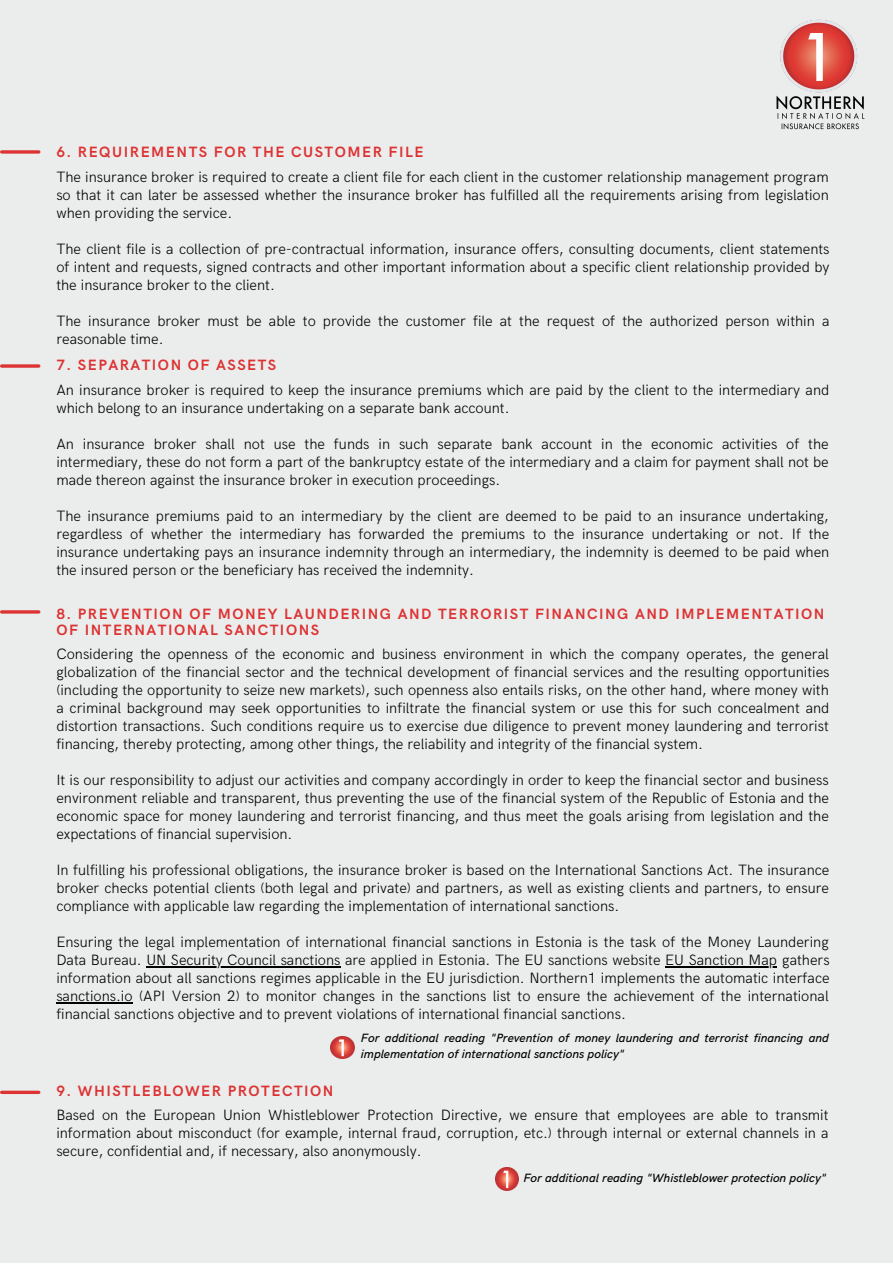
<style>
.page{position:relative;width:893px;height:1264px;background:#fff}
.page>*{position:absolute;margin:0;border:0;box-sizing:border-box;transform-origin:0 0}
.t1{font:300 15px/18px "HK Grotesk";color:#000;text-align:justify}
.t2{font:700 15px/15.8px "HK Grotesk";letter-spacing:.1em;color:#d33}
.t3{font:italic 500 12px/16px "HK Grotesk";color:#000}
</style>
<div class="page">
<div style="left:0;top:0;width:892px;height:1262px;background:#ebeded"></div>
<svg style="left:2px;top:150px;width:37px;height:4px"></svg>
<hr style="left:146px;top:966px;width:194px;height:1px;background:#000">
<hr style="left:665px;top:966px;width:112px;height:1px;background:#000">
<hr style="left:56px;top:1002px;width:77px;height:1px;background:#000">
<svg style="left:2px;top:364px;width:37px;height:4px"></svg>
<hr style="left:2px;top:610px;width:37px;height:3px;background:#d33">
<img style="left:776px;top:19px;width:89px;height:111px">
<hr style="left:2px;top:1090px;width:37px;height:3px;background:#d33">
<img style="left:331px;top:1036px;width:23px;height:22px">
<img style="left:495px;top:1167px;width:24px;height:22px">
<p class="t2" style="left:56px;top:145px;width:368px">6. REQUIREMENTS FOR THE CUSTOMER FILE</p>
<p class="t1" style="left:56px;top:168px;width:774px">The insurance broker is required to create a client file for each client in the customer relationship management program so that it can later be assessed whether the insurance broker has fulfilled all the requirements arising from legislation when providing the service.</p>
<p class="t1" style="left:56px;top:240px;width:774px">The client file is a collection of pre-contractual information, insurance offers, consulting documents, client statements of intent and requests, signed contracts and other important information about a specific client relationship provided by the insurance broker to the client.</p>
<p class="t1" style="left:56px;top:312px;width:774px">The insurance broker must be able to provide the customer file at the request of the authorized person within a reasonable time.</p>
<p class="t2" style="left:56px;top:358px;width:221px">7. SEPARATION OF ASSETS</p>
<p class="t1" style="left:56px;top:381px;width:774px">An insurance broker is required to keep the insurance premiums which are paid by the client to the intermediary and which belong to an insurance undertaking on a separate bank account.</p>
<p class="t1" style="left:56px;top:435px;width:773px">An insurance broker shall not use the funds in such separate bank account in the economic activities of the intermediary, these do not form a part of the bankruptcy estate of the intermediary and a claim for payment shall not be made thereon against the insurance broker in execution proceedings.</p>
<p class="t1" style="left:56px;top:507px;width:774px">The insurance premiums paid to an intermediary by the client are deemed to be paid to an insurance undertaking, regardless of whether the intermediary has forwarded the premiums to the insurance undertaking or not. If the insurance undertaking pays an insurance indemnity through an intermediary, the indemnity is deemed to be paid when the insured person or the beneficiary has received the indemnity.</p>
<p class="t2" style="left:56px;top:606px;width:769px">8. PREVENTION OF MONEY LAUNDERING AND TERRORIST FINANCING AND IMPLEMENTATION<br>OF INTERNATIONAL SANCTIONS</p>
<p class="t1" style="left:56px;top:646px;width:774px">Considering the openness of the economic and business environment in which the company operates, the general globalization of the financial sector and the technical development of financial services and the resulting opportunities (including the opportunity to seize new markets), such openness also entails risks, on the other hand, where money with a criminal background may seek opportunities to infiltrate the financial system or use this for such concealment and distortion transactions. Such conditions require us to exercise due diligence to prevent money laundering and terrorist financing, thereby protecting, among other things, the reliability and integrity of the financial system.</p>
<p class="t1" style="left:56px;top:772px;width:774px">It is our responsibility to adjust our activities and company accordingly in order to keep the financial sector and business environment reliable and transparent, thus preventing the use of the financial system of the Republic of Estonia and the economic space for money laundering and terrorist financing, and thus meet the goals arising from legislation and the expectations of financial supervision.</p>
<p class="t1" style="left:56px;top:861px;width:774px">In fulfilling his professional obligations, the insurance broker is based on the International Sanctions Act. The insurance broker checks potential clients (both legal and private) and partners, as well as existing clients and partners, to ensure compliance with applicable law regarding the implementation of international sanctions.</p>
<p class="t1" style="left:56px;top:933px;width:774px">Ensuring the legal implementation of international financial sanctions in Estonia is the task of the Money Laundering Data Bureau. UN Security Council sanctions are applied in Estonia. The EU sanctions website EU Sanction Map gathers information about all sanctions regimes applicable in the EU jurisdiction. Northern1 implements the automatic interface sanctions.io (API Version 2) to monitor changes in the sanctions list to ensure the achievement of the international financial sanctions objective and to prevent violations of international financial sanctions.</p>
<p class="t2" style="left:56px;top:1083px;width:278px">9. WHISTLEBLOWER PROTECTION</p>
<p class="t3" style="left:361px;top:1030px;width:469px">For additional reading "Prevention of money laundering and terrorist financing and implementation of international sanctions policy"</p>
<p class="t1" style="left:56px;top:1106px;width:773px">Based on the European Union Whistleblower Protection Directive, we ensure that employees are able to transmit information about misconduct (for example, internal fraud, corruption, etc.) through internal or external channels in a secure, confidential and, if necessary, also anonymously.</p>
<p class="t3" style="left:523px;top:1169px;width:304px">For additional reading "Whistleblower protection policy"</p>
</div>
